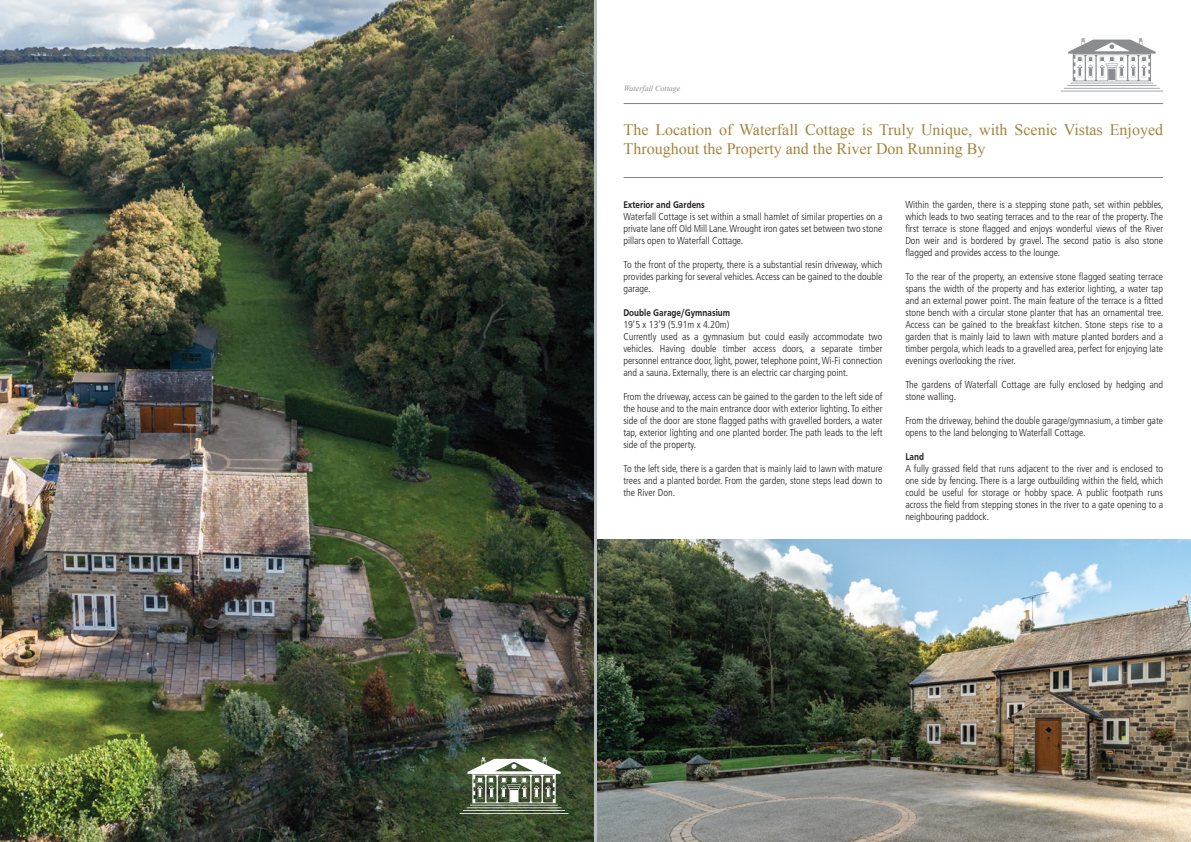
<style>
.page{position:relative;width:1191px;height:842px;background:#fff}
.page>*{position:absolute;margin:0;border:0;box-sizing:border-box;transform-origin:0 0}
.t1{font:16px/19.2px "Times New Roman";color:#a4843d}
.t2{font:300 condensed 10px/12px "Frutiger LT Std";color:#231f20;text-align:justify}
.t3{font:700 10px "Frutiger Cnd";color:#231f20}
.t4{font:italic 8px "Times New Roman";color:#8a8c8f}
</style>
<div class="page">
<img style="left:0;top:0;width:594px;height:842px">
<img style="left:597px;top:539px;width:594px;height:303px">
<hr style="left:594px;top:0;width:3px;height:842px;background:#bbbdc0">
<hr style="left:623px;top:103px;width:540px;height:1px;background:#808285">
<hr style="left:623px;top:177px;width:540px;height:1px;background:#808285">
<svg style="left:1060px;top:38px;width:103px;height:53px"></svg>
<svg style="left:459px;top:757px;width:109px;height:57px"></svg>
<p class="t4" style="left:623px;top:83px;width:58px">Waterfall Cottage</p>
<h1 class="t1" style="left:623px;top:120px;width:541px">The Location of Waterfall Cottage is Truly Unique, with Scenic Vistas Enjoyed<br>Throughout the Property and the River Don Running By</h1>
<p class="t3" style="left:623px;top:199px;width:83px">Exterior and Gardens</p>
<p class="t2" style="left:623px;top:211px;width:261px">Waterfall Cottage is set within a small hamlet of similar properties on a private lane off Old Mill Lane. Wrought iron gates set between two stone pillars open to Waterfall Cottage.</p>
<p class="t2" style="left:623px;top:259px;width:261px">To the front of the property, there is a substantial resin driveway, which provides parking for several vehicles. Access can be gained to the double garage.</p>
<p class="t3" style="left:623px;top:307px;width:108px">Double Garage/Gymnasium</p>
<p class="t2" style="left:623px;top:319px;width:260px;text-align:left">19’5 x 13’9 (5.91m x 4.20m)<br>Currently used as a gymnasium but could easily accommodate two vehicles. Having double timber access doors, a separate timber personnel entrance door, light, power, telephone point, Wi-Fi connection and a sauna. Externally, there is an electric car charging point.</p>
<p class="t2" style="left:623px;top:391px;width:261px">From the driveway, access can be gained to the garden to the left side of the house and to the main entrance door with exterior lighting. To either side of the door are stone flagged paths with gravelled borders, a water tap, exterior lighting and one planted border. The path leads to the left side of the property.</p>
<p class="t2" style="left:623px;top:463px;width:261px">To the left side, there is a garden that is mainly laid to lawn with mature trees and a planted border. From the garden, stone steps lead down to the River Don.</p>
<p class="t2" style="left:905px;top:199px;width:260px">Within the garden, there is a stepping stone path, set within pebbles, which leads to two seating terraces and to the rear of the property. The first terrace is stone flagged and enjoys wonderful views of the River Don weir and is bordered by gravel. The second patio is also stone flagged and provides access to the lounge.</p>
<p class="t2" style="left:905px;top:271px;width:260px">To the rear of the property, an extensive stone flagged seating terrace spans the width of the property and has exterior lighting, a water tap and an external power point. The main feature of the terrace is a fitted stone bench with a circular stone planter that has an ornamental tree.<br>Access can be gained to the breakfast kitchen. Stone steps rise to a garden that is mainly laid to lawn with mature planted borders and a timber pergola, which leads to a gravelled area, perfect for enjoying late evenings overlooking the river.</p>
<p class="t2" style="left:905px;top:379px;width:259px">The gardens of Waterfall Cottage are fully enclosed by hedging and stone walling.</p>
<p class="t2" style="left:905px;top:415px;width:259px">From the driveway, behind the double garage/gymnasium, a timber gate opens to the land belonging to Waterfall Cottage.</p>
<p class="t3" style="left:905px;top:451px;width:20px">Land</p>
<p class="t2" style="left:905px;top:463px;width:259px">A fully grassed field that runs adjacent to the river and is enclosed to one side by fencing. There is a large outbuilding within the field, which could be useful for storage or hobby space. A public footpath runs across the field from stepping stones in the river to a gate opening to a neighbouring paddock.</p>
</div>
